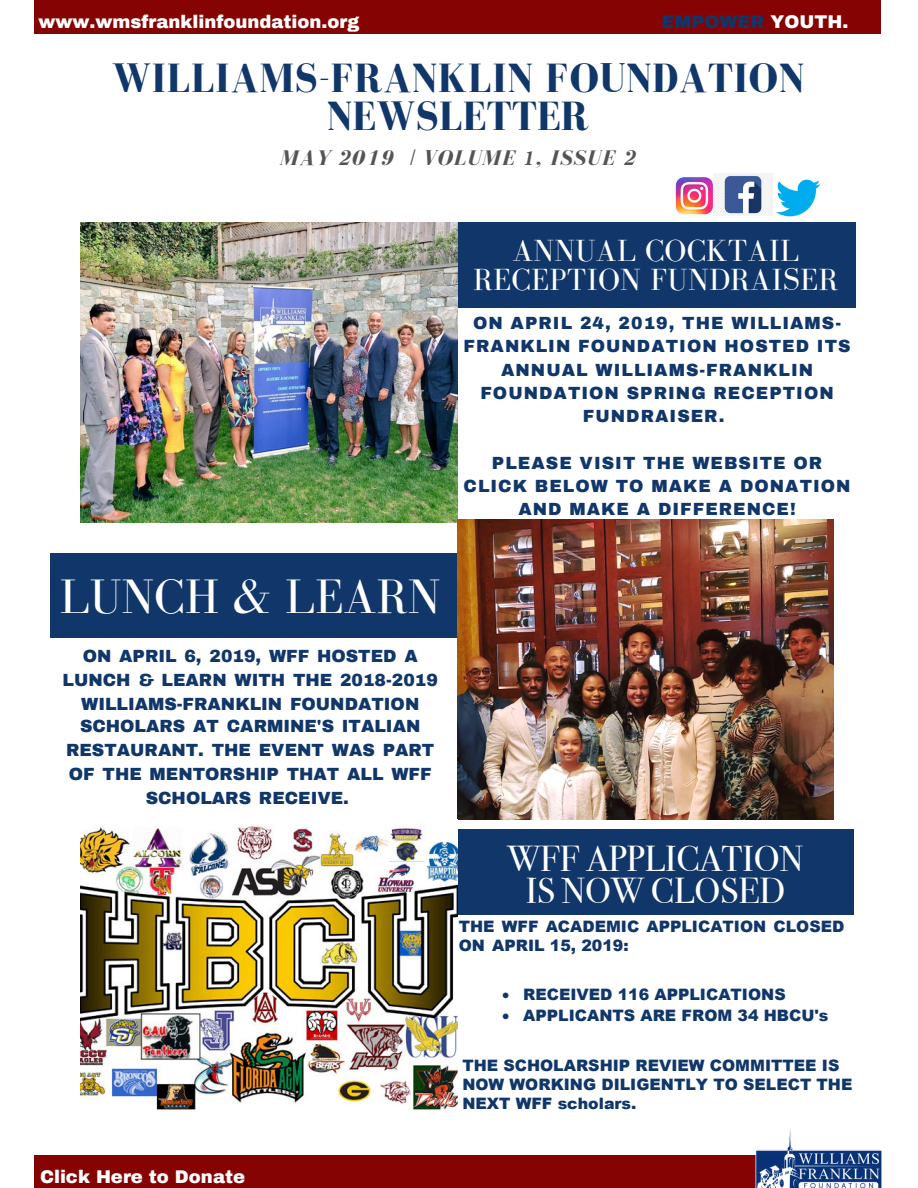
<style>
.page{position:relative;width:918px;height:1188px;background:#fff}
.page>*{position:absolute;margin:0;border:0;box-sizing:border-box;transform-origin:0 0}
.t1{font:49.8px "Bodoni FLF";color:#fff}
.t2{font:700 42px/38.1px "Bodoni FLF";letter-spacing:.01em;color:#10366a;text-align:center}
.t3{font:36px/31.8px "Bodoni Svty Two ITCTT";color:#fff;text-align:center}
.t4{font:31.5px/28.7px "Bodoni FLF";letter-spacing:.01em;color:#fff;text-align:center}
.t5{font:italic 700 21.75px "Bodoni FLF";letter-spacing:.06em;color:#545454}
.t6{font:900 18px "Archivo";color:#fff}
.t7{font:900 18px "Archivo";color:#10366a}
.t8{font:900 17.25px/23.2px "Archivo";letter-spacing:.06em;color:#10366a;text-align:center}
.t9{font:900 17.25px/23.9px "Archivo";color:#10366a;text-align:center}
.t10{font:900 15.75px/18.9px "Arial";color:#10366a}
.s1{color:#fff}
.s2{font-family:"Minion Pro"}
.s3{font-style:inherit}
</style>
<div class="page">
<div style="left:35px;top:1156px;width:846px;height:32px;background:#860303"></div>
<div style="left:35px;top:0;width:846px;height:34px;background:#860303"></div>
<img style="left:80px;top:223px;width:377px;height:299px">
<img style="left:457px;top:520px;width:377px;height:299px">
<img style="left:80px;top:826px;width:377px;height:285px">
<div style="left:458px;top:223px;width:398px;height:84px;background:#10366a"></div>
<div style="left:50px;top:554px;width:407px;height:84px;background:#10366a"></div>
<div style="left:458px;top:830px;width:396px;height:84px;background:#10366a"></div>
<img style="left:675px;top:177px;width:38px;height:38px">
<img style="left:713px;top:174px;width:60px;height:42px">
<img style="left:769px;top:177px;width:52px;height:40px">
<img style="left:754px;top:1128px;width:128px;height:60px">
<p class="t6" style="left:39px;top:12px;width:322px">www.wmsfranklinfoundation.org</p>
<p class="t7" style="left:662px;top:12px;width:188px">EMPOWER <span class="s1">YOUTH.</span></p>
<h2 class="t2" style="left:112px;top:59px;width:694px">WILLIAMS-FRANKLIN FOUNDATION<br>NEWSLETTER</h2>
<p class="t5" style="left:280px;top:146px;width:358px">MAY 2019 | VOLUME <span class="s2">1</span>, ISSUE 2</p>
<h3 class="t4" style="left:473px;top:236px;width:367px">ANNUAL COCKTAIL<br>RECEPTION FUNDRAISER</h3>
<p class="t8" style="left:464px;top:312px;width:389px">ON APRIL 24, 2019, THE WILLIAMS-<br>FRANKLIN FOUNDATION HOSTED ITS<br>ANNUAL WILLIAMS-FRANKLIN<br>FOUNDATION SPRING RECEPTION<br>FUNDRAISER.</p>
<p class="t8" style="left:464px;top:451px;width:389px">PLEASE VISIT THE WEBSITE OR<br>CLICK BELOW TO MAKE A DONATION<br>AND MAKE A DIFFERENCE!</p>
<h1 class="t1" style="left:60px;top:570px;width:382px">LUNCH &amp; LEARN</h1>
<p class="t9" style="left:63px;top:645px;width:377px">ON APRIL 6, 2019, WFF HOSTED A<br>LUNCH &amp; LEARN WITH THE 2018-2019<br>WILLIAMS-FRANKLIN FOUNDATION</p>
<p class="t9" style="left:66px;top:715px;width:370px">SCHOLARS AT CARMINE'S ITALIAN<br>RESTAURANT. THE EVENT WAS PART<br>OF THE MENTORSHIP THAT ALL WFF<br>SCHOLARS RECEIVE.</p>
<h3 class="t3" style="left:507px;top:839px;width:297px">WFF APPLICATION<br>IS NOW CLOSED</h3>
<p class="t10" style="left:459px;top:916px;width:387px"><span class="s3">T</span>HE <span class="s3">WFF</span> ACADEMIC APPLICATION CLOSED<br>ON APRIL <span class="s3">15, 2019:</span></p>
<p class="t10" style="left:502px;top:984px;width:285px">• <span class="s3">R</span>ECEIVED <span class="s3">116</span> APPLICAT<span class="s3">IONS</span></p>
<p class="t10" style="left:502px;top:1005px;width:328px">• APPLICANTS ARE FROM <span class="s3">34 HBCU's</span></p>
<p class="t10" style="left:462px;top:1055px;width:392px">THE SCHOLARSHIP REVIEW COMMITTEE IS<br>NOW WORKING DILIGENTLY TO SELECT THE<br>NEXT <span class="s3">WFF scholars.</span></p>
<p class="t6" style="left:40px;top:1167px;width:207px">Click Here to Donate</p>
</div>
